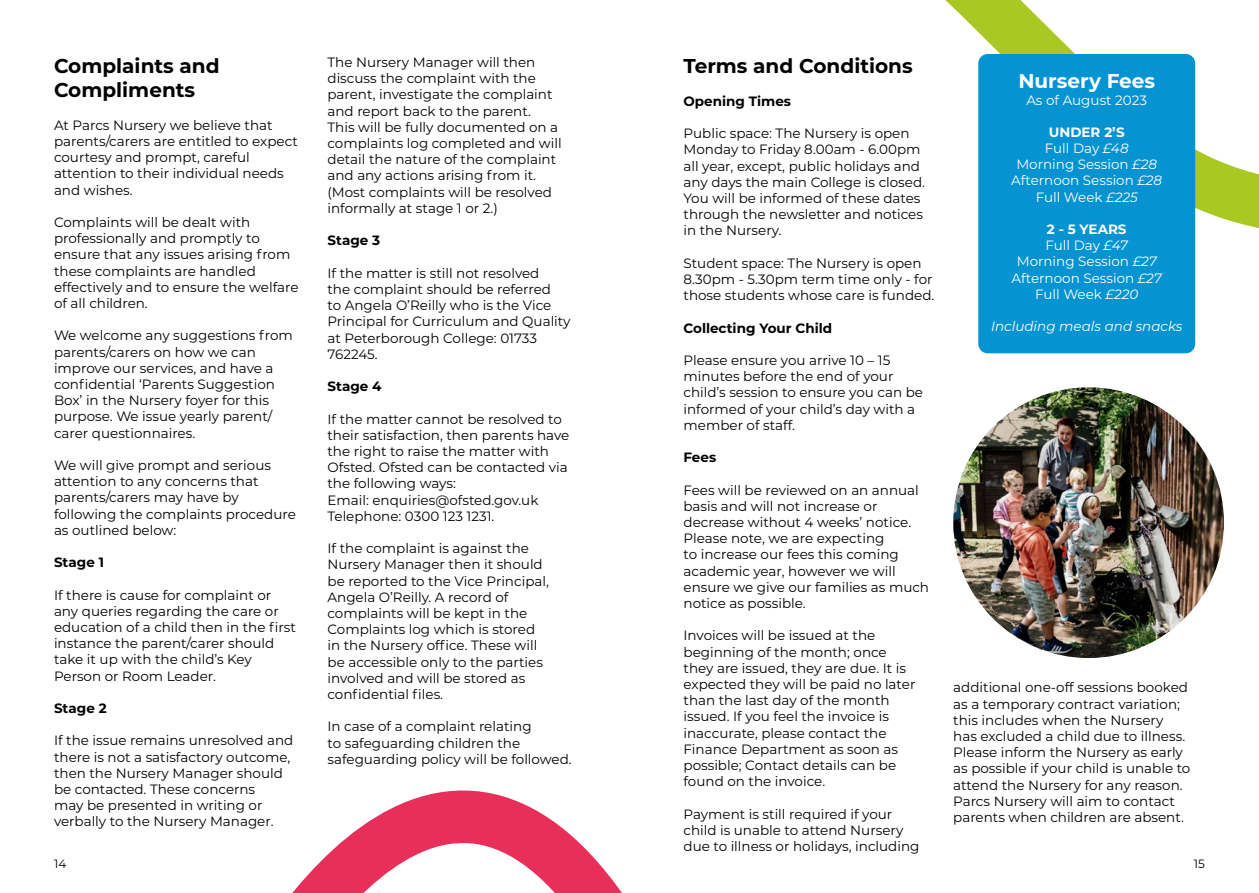
<style>
.page{position:relative;width:1259px;height:893px;background:#fff}
.page>*{position:absolute;margin:0;border:0;box-sizing:border-box;transform-origin:0 0}
.t1{font:700 19.95px/24px "Montserrat";color:#000}
.t2{font:700 19.95px "Montserrat";color:#fff}
.t3{font:13.5px/16.2px "Montserrat";color:#000}
.t4{font:13.5px/16.2px "Montserrat";color:#fff;text-align:center}
.t5{font:700 13.5px "Montserrat";color:#000}
.t6{font:italic 13.5px "Montserrat";color:#fff}
.t7{font:12px "Montserrat";color:#000}
.s1{font-weight:700}
.s2{font-style:italic}
</style>
<div class="page">
<svg style="left:945px;top:0;width:314px;height:354px"></svg>
<img style="left:953px;top:387px;width:271px;height:271px;border-radius:135px">
<div style="left:978px;top:54px;width:217px;height:299px;background:#0693d1;border-radius:9px"></div>
<svg style="left:292px;top:655px;width:825px;height:238px"></svg>
<h1 class="t1" style="left:54px;top:53px;width:167px">Complaints and<br>Compliments</h1>
<p class="t3" style="left:54px;top:116px;width:245px">At Parcs Nursery we believe that parents/carers are entitled to expect courtesy and prompt, careful attention to their individual needs and wishes.</p>
<p class="t3" style="left:54px;top:214px;width:246px">Complaints will be dealt with professionally and promptly to ensure that any issues arising from these complaints are handled effectively and to ensure the welfare of all children.</p>
<p class="t3" style="left:54px;top:327px;width:240px">We welcome any suggestions from parents/carers on how we can improve our services, and have a confidential ‘Parents Suggestion<br>Box’ in the Nursery foyer for this purpose. We issue yearly parent/ carer questionnaires.</p>
<p class="t3" style="left:54px;top:457px;width:243px">We will give prompt and serious attention to any concerns that parents/carers may have by following the complaints procedure as outlined below:</p>
<p class="t5" style="left:54px;top:553px;width:51px">Stage 1</p>
<p class="t3" style="left:54px;top:586px;width:243px">If there is cause for complaint or any queries regarding the care or education of a child then in the first instance the parent/carer should take it up with the child’s Key<br>Person or Room Leader.</p>
<p class="t5" style="left:54px;top:698px;width:54px">Stage 2</p>
<p class="t3" style="left:54px;top:732px;width:241px">If the issue remains unresolved and there is not a satisfactory outcome, then the Nursery Manager should be contacted. These concerns<br>may be presented in writing or verbally to the Nursery Manager.</p>
<p class="t3" style="left:327px;top:54px;width:236px">The Nursery Manager will then discuss the complaint with the parent, investigate the complaint and report back to the parent.<br>This will be fully documented on a complaints log completed and will detail the nature of the complaint and any actions arising from it. (Most complaints will be resolved informally at stage 1 or 2.)</p>
<p class="t5" style="left:327px;top:231px;width:54px">Stage 3</p>
<p class="t3" style="left:327px;top:264px;width:245px">If the matter is still not resolved<br>the complaint should be referred<br>to Angela O’Reilly who is the Vice<br>Principal for Curriculum and Quality at Peterborough College: 01733<br>762245.</p>
<p class="t5" style="left:327px;top:377px;width:55px">Stage 4</p>
<p class="t3" style="left:327px;top:410px;width:243px">If the matter cannot be resolved to their satisfaction, then parents have the right to raise the matter with<br>Ofsted. Ofsted can be contacted via the following ways:<br>Email: enquiries@ofsted.gov.uk<br>Telephone: 0300 123 1231.</p>
<p class="t3" style="left:327px;top:540px;width:223px">If the complaint is against the<br>Nursery Manager then it should be reported to the Vice Principal,<br>Angela O’Reilly. A record of complaints will be kept in the<br>Complaints log which is stored in the Nursery office. These will be accessible only to the parties involved and will be stored as confidential files.</p>
<p class="t3" style="left:327px;top:718px;width:246px">In case of a complaint relating<br>to safeguarding children the safeguarding policy will be followed.</p>
<h1 class="t1" style="left:683px;top:53px;width:231px">Terms and Conditions</h1>
<p class="t5" style="left:683px;top:91px;width:109px">Opening Times</p>
<p class="t3" style="left:683px;top:125px;width:243px">Public space: The Nursery is open<br>Monday to Friday 8.00am - 6.00pm all year, except, public holidays and any days the main College is closed.<br>You will be informed of these dates through the newsletter and notices in the Nursery.</p>
<p class="t3" style="left:683px;top:254px;width:252px">Student space: The Nursery is open<br>8.30pm - 5.30pm term time only - for those students whose care is funded.</p>
<p class="t5" style="left:683px;top:318px;width:150px">Collecting Your Child</p>
<p class="t3" style="left:683px;top:352px;width:241px">Please ensure you arrive 10 – 15 minutes before the end of your child’s session to ensure you can be informed of your child’s day with a member of staff.</p>
<p class="t5" style="left:683px;top:448px;width:34px">Fees</p>
<p class="t3" style="left:683px;top:481px;width:247px">Fees will be reviewed on an annual basis and will not increase or decrease without 4 weeks’ notice.<br>Please note, we are expecting<br>to increase our fees this coming academic year, however we will ensure we give our families as much notice as possible.</p>
<p class="t3" style="left:683px;top:627px;width:233px">Invoices will be issued at the beginning of the month; once they are issued, they are due. It is expected they will be paid no later than the last day of the month issued. If you feel the invoice is inaccurate, please contact the<br>Finance Department as soon as possible; Contact details can be found on the invoice.</p>
<p class="t3" style="left:683px;top:805px;width:237px">Payment is still required if your child is unable to attend Nursery due to illness or holidays, including</p>
<h1 class="t2" style="left:1018px;top:67px;width:138px">Nursery Fees</h1>
<p class="t4" style="left:1026px;top:91px;width:122px">As of August 2023</p>
<p class="t4" style="left:1011px;top:123px;width:152px"><span class="s1">UNDER 2’S<br></span>Full Day <span class="s2">£48<br></span>Morning Session <span class="s2">£28<br></span>Afternoon Session <span class="s2">£28<br></span>Full Week <span class="s2">£225</span></p>
<p class="t4" style="left:1011px;top:221px;width:152px"><span class="s1">2 - 5 YEARS<br></span>Full Day <span class="s2">£47<br></span>Morning Session <span class="s2">£27<br></span>Afternoon Session <span class="s2">£27<br></span>Full Week <span class="s2">£220</span></p>
<p class="t6" style="left:991px;top:317px;width:193px">Including meals and snacks</p>
<p class="t3" style="left:953px;top:679px;width:239px">additional one-off sessions booked as a temporary contract variation; this includes when the Nursery has excluded a child due to illness.<br>Please inform the Nursery as early as possible if your child is unable to attend the Nursery for any reason.<br>Parcs Nursery will aim to contact parents when children are absent.</p>
<p class="t7" style="left:54px;top:856px;width:14px">14</p>
<p class="t7" style="left:1193px;top:856px;width:13px">15</p>
</div>
